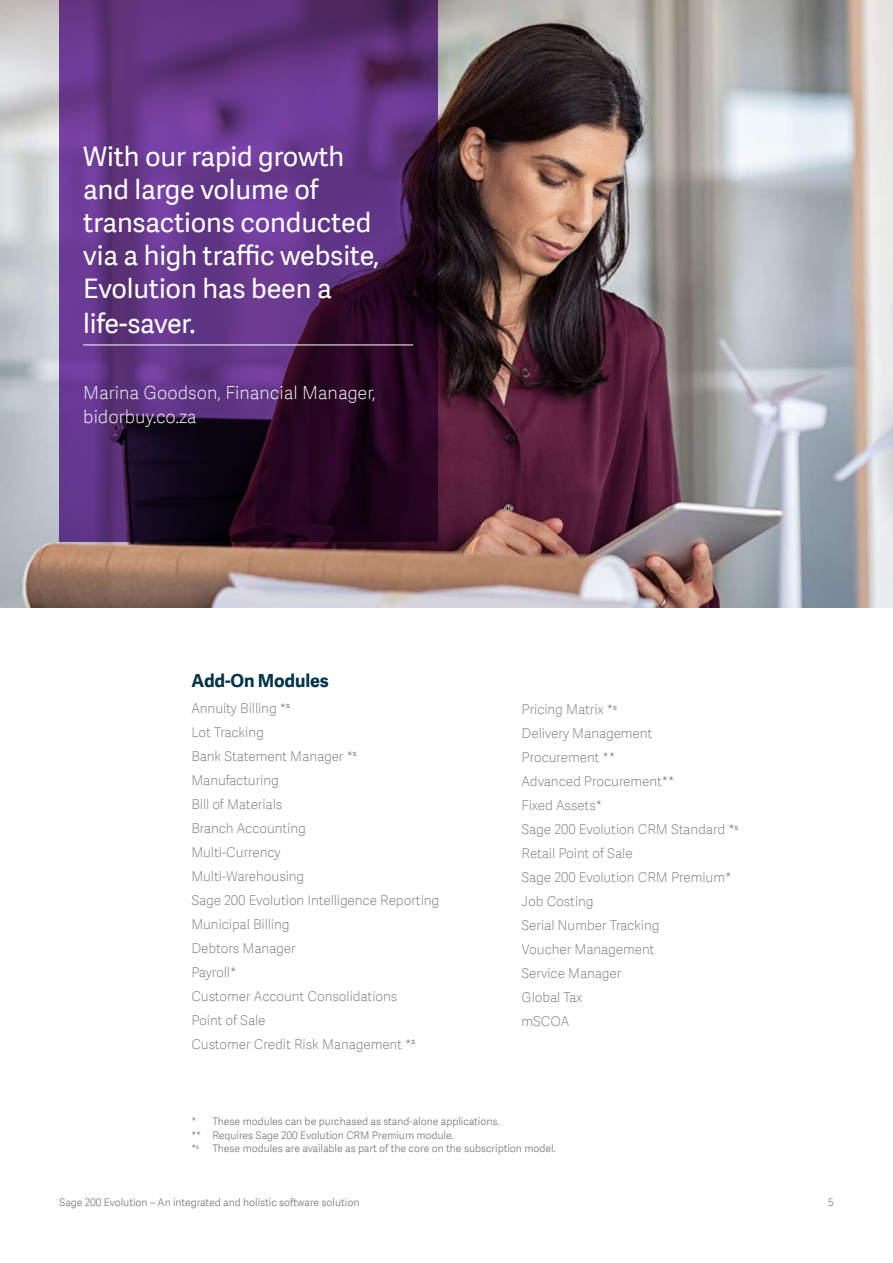
<style>
.page{position:relative;width:893px;height:1263px;background:#fff}
.page>*{position:absolute;margin:0;border:0;box-sizing:border-box;transform-origin:0 0}
.t1{font:27px/33.3px "Adelle Sans SAGE";letter-spacing:-.005em;color:#fff}
.t2{font:18px/24px "Adelle Sans SAGE Th";color:#fff}
.t3{font:700 18px "Adelle Sans SAGE";letter-spacing:-.005em;color:#003349}
.t4{font:13.5px/24px "Adelle Sans SAGE Th";letter-spacing:-.005em;color:#75787b}
.t5{font:10.5px/13.5px "Adelle Sans SAGE Lt";letter-spacing:-.005em;color:#75787b}
</style>
<div class="page">
<img style="left:0;top:0;width:893px;height:607px">
<svg style="left:59px;top:0;width:378px;height:542px;background:#4f2766"></svg>
<hr style="left:83px;top:345px;width:330px;height:1px;background:#fff">
<h1 class="t1" style="left:83px;top:139px;width:298px">With our rapid growth and large volume of transactions conducted via a high traffic website,<br>Evolution has been a life-saver.</h1>
<h2 class="t2" style="left:83px;top:380px;width:294px">Marina Goodson, Financial Manager, bidorbuy.co.za</h2>
<h2 class="t3" style="left:191px;top:668px;width:139px">Add-On Modules</h2>
<p class="t4" style="left:191px;top:696px;width:250px">Annuity Billing *<sup>s<br></sup>Lot Tracking<br>Bank Statement Manager *<sup>s<br></sup>Manufacturing<br>Bill of Materials<br>Branch Accounting<br>Multi-Currency<br>Multi-Warehousing<br>Sage 200 Evolution Intelligence Reporting<br>Municipal Billing<br>Debtors Manager<br>Payroll*<br>Customer Account Consolidations<br>Point of Sale<br>Customer Credit Risk Management *<sup>s</sup></p>
<p class="t4" style="left:521px;top:697px;width:218px">Pricing Matrix *<sup>s<br></sup>Delivery Management<br>Procurement **<br>Advanced Procurement**<br>Fixed Assets*<br>Sage 200 Evolution CRM Standard *<sup>s<br></sup>Retail Point of Sale<br>Sage 200 Evolution CRM Premium*<br>Job Costing<br>Serial Number Tracking<br>Voucher Management<br>Service Manager<br>Global Tax<br>mSCOA</p>
<p class="t5" style="left:191px;top:1114px;width:310px">* These modules can be purchased as stand-alone applications. ** Requires Sage 200 Evolution CRM Premium module.<br>*<sup>s</sup></p>
<p class="t5" style="left:212px;top:1141px;width:345px">These modules are available as part of the core on the subscription model.</p>
<p class="t5" style="left:59px;top:1195px;width:302px">Sage 200 Evolution – An integrated and holistic software solution</p>
<p class="t5" style="left:828px;top:1195px;width:7px">5</p>
</div>
